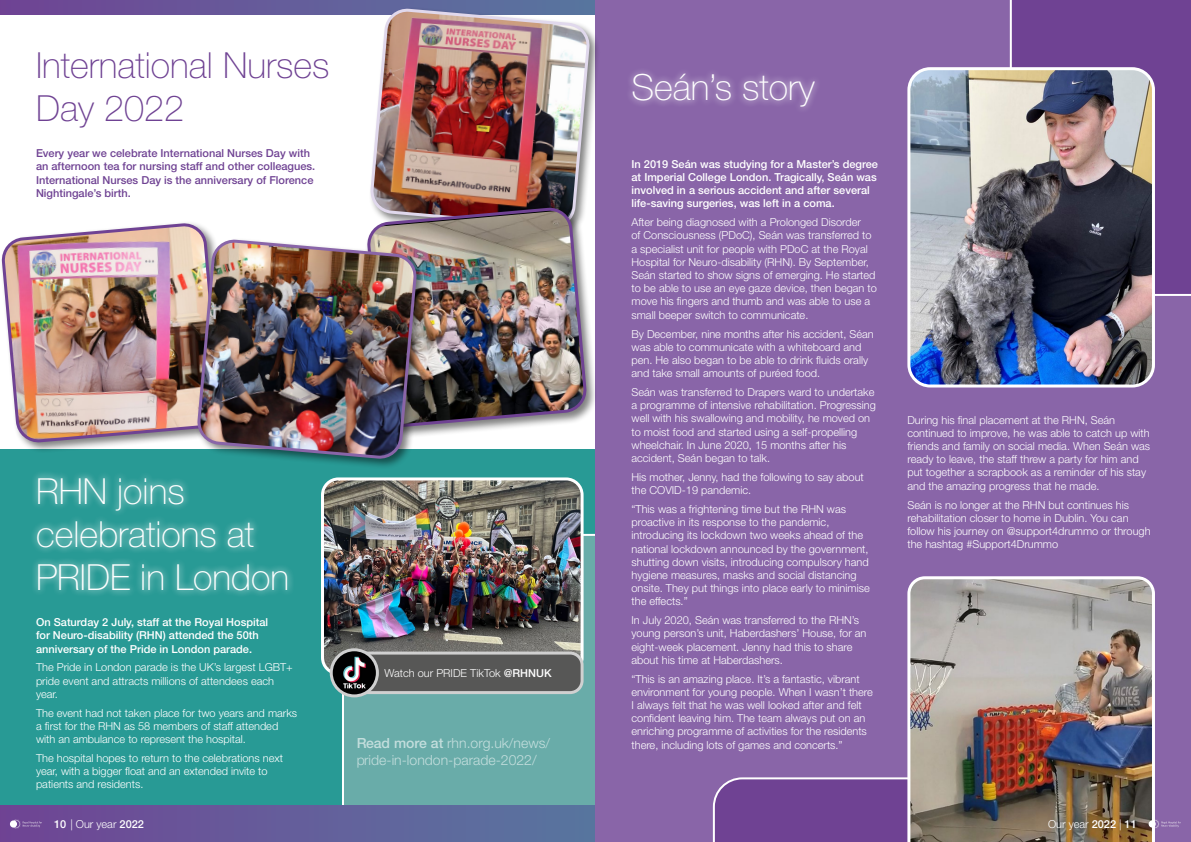
<style>
.page{position:relative;width:1191px;height:842px;background:#fff}
.page>*{position:absolute;margin:0;border:0;box-sizing:border-box;transform-origin:0 0}
.t1{font:100 36px/43.2px "Helvetica Neue LT Std";color:#fff}
.t2{font:100 36px/43.2px "Helvetica Neue LT Std";color:#6f4293}
.t3{font:300 14px/16.8px "Helvetica Neue LT Std";color:#fff}
.t4{font:300 11px/13.2px "Helvetica Neue LT Std";color:#fff}
.t5{font:500 11px/13.2px "Helvetica Neue LT Std";color:#fff}
.t6{font:500 11px/13.2px "Helvetica Neue LT Std";color:#6f4293}
.s1{font-weight:500}
</style>
<div class="page">
<div style="left:0;top:449px;width:595px;height:393px;background:#289a95"></div>
<div style="left:342px;top:534px;width:253px;height:272px;background:#69aca9"></div>
<svg style="left:0;top:806px;width:595px;height:36px;background:#635d9a"></svg>
<svg style="left:0;top:0;width:595px;height:14px;background:#655899"></svg>
<div style="left:595px;top:0;width:596px;height:842px;background:#8965a8"></div>
<div style="left:713px;top:777px;width:194px;height:65px;background:#6f4293"></div>
<img style="left:907px;top:576px;width:248px;height:266px">
<div style="left:1009px;top:0;width:182px;height:296px;background:#6f4293"></div>
<img style="left:911px;top:69px;width:242px;height:317px">
<div style="left:907px;top:67px;width:248px;height:320px;border:3px solid #fff;border-radius:21px"></div>
<svg style="left:1148px;top:819px;width:33px;height:10px"></svg>
<div style="left:625px;top:67px;width:197px;height:47px;background:#fff;opacity:.5"></div>
<div style="left:368px;top:6px;width:233px;height:233px;background:#000;opacity:.5"></div>
<img style="left:368px;top:7px;width:224px;height:198px">
<svg style="left:10px;top:819px;width:32px;height:10px"></svg>
<div style="left:30px;top:470px;width:265px;height:128px;background:#fff;opacity:.5"></div>
<img style="left:325px;top:481px;width:254px;height:193px">
<div style="left:321px;top:477px;width:262px;height:198px;border:3px solid #fff;border-radius:16px"></div>
<div style="left:353px;top:653px;width:229px;height:40px;background:#575756;border-radius:12px"></div>
<div style="left:351px;top:651px;width:232px;height:43px;border:3px solid #d0d0d0;border-radius:12px"></div>
<img style="left:331px;top:650px;width:46px;height:46px;border-radius:23px">
<div style="left:330px;top:648px;width:49px;height:49px;border:3px solid #d0d0d0;border-radius:50%"></div>
<div style="left:0;top:221px;width:232px;height:233px;background:#000;opacity:.5"></div>
<img style="left:2px;top:224px;width:218px;height:218px">
<div style="left:365px;top:205px;width:233px;height:233px;background:#000;opacity:.5"></div>
<img style="left:368px;top:208px;width:218px;height:218px">
<div style="left:195px;top:237px;width:233px;height:233px;background:#000;opacity:.5"></div>
<img style="left:195px;top:238px;width:224px;height:223px">
<h1 class="t2" style="left:36px;top:44px;width:295px">International Nurses<br>Day 2022</h1>
<p class="t6" style="left:36px;top:147px;width:281px">Every year we celebrate International Nurses Day with an afternoon tea for nursing staff and other colleagues.<br>International Nurses Day is the anniversary of Florence Nightingale’s birth.</p>
<h1 class="t1" style="left:36px;top:469px;width:255px">RHN joins celebrations at<br>PRIDE in London</h1>
<p class="t5" style="left:36px;top:615px;width:234px">On Saturday 2 July, staff at the Royal Hospital for Neuro-disability (RHN) attended the 50th anniversary of the Pride in London parade.</p>
<p class="t4" style="left:36px;top:661px;width:258px">The Pride in London parade is the UK’s largest LGBT+ pride event and attracts millions of attendees each year.</p>
<p class="t4" style="left:36px;top:706px;width:263px">The event had not taken place for two years and marks a first for the RHN as 58 members of staff attended with an ambulance to represent the hospital.</p>
<p class="t4" style="left:36px;top:751px;width:248px">The hospital hopes to return to the celebrations next year, with a bigger float and an extended invite to patients and residents.</p>
<p class="t4" style="left:54px;top:817px;width:91px"><span class="s1">10</span> | Our year <span class="s1">2022</span></p>
<p class="t4" style="left:384px;top:666px;width:168px">Watch our PRIDE TikTok <span class="s1">@RHNUK</span></p>
<p class="t3" style="left:356px;top:735px;width:195px"><span class="s1">Read more at</span> rhn.org.uk/news/ pride-in-london-parade-2022/</p>
<h1 class="t1" style="left:631px;top:65px;width:185px">Seán’s story</h1>
<p class="t5" style="left:631px;top:157px;width:248px">In 2019 Seán was studying for a Master’s degree at Imperial College London. Tragically, Seán was involved in a serious accident and after several life-saving surgeries, was left in a coma.</p>
<p class="t4" style="left:631px;top:215px;width:247px">After being diagnosed with a Prolonged Disorder<br>of Consciousness (PDoC), Seán was transferred to a specialist unit for people with PDoC at the Royal Hospital for Neuro-disability (RHN). By September, Seán started to show signs of emerging. He started to be able to use an eye gaze device, then began to move his fingers and thumb and was able to use a small beeper switch to communicate.</p>
<p class="t4" style="left:631px;top:327px;width:244px">By December, nine months after his accident, Séan was able to communicate with a whiteboard and pen. He also began to be able to drink fluids orally and take small amounts of puréed food.</p>
<p class="t4" style="left:631px;top:385px;width:246px">Seán was transferred to Drapers ward to undertake a programme of intensive rehabilitation. Progressing well with his swallowing and mobility, he moved on to moist food and started using a self-propelling wheelchair. In June 2020, 15 months after his accident, Seán began to talk.</p>
<p class="t4" style="left:631px;top:470px;width:234px">His mother, Jenny, had the following to say about the COVID-19 pandemic.</p>
<p class="t4" style="left:631px;top:502px;width:240px">“This was a frightening time but the RHN was proactive in its response to the pandemic, introducing its lockdown two weeks ahead of the national lockdown announced by the government, shutting down visits, introducing compulsory hand hygiene measures, masks and social distancing onsite. They put things into place early to minimise the effects.”</p>
<p class="t4" style="left:631px;top:613px;width:236px">In July 2020, Seán was transferred to the RHN’s young person’s unit, Haberdashers’ House, for an eight-week placement. Jenny had this to share about his time at Haberdashers.</p>
<p class="t4" style="left:631px;top:672px;width:243px">“This is an amazing place. It’s a fantastic, vibrant environment for young people. When I wasn’t there I always felt that he was well looked after and felt confident leaving him. The team always put on an enriching programme of activities for the residents there, including lots of games and concerts.”</p>
<p class="t4" style="left:907px;top:413px;width:244px">During his final placement at the RHN, Seán continued to improve, he was able to catch up with friends and family on social media. When Seán was ready to leave, the staff threw a party for him and put together a scrapbook as a reminder of his stay and the amazing progress that he made.</p>
<p class="t4" style="left:907px;top:498px;width:245px">Seán is no longer at the RHN but continues his rehabilitation closer to home in Dublin. You can follow his journey on @support4drummo or through the hashtag #Support4Drummo</p>
<p class="t4" style="left:1048px;top:817px;width:90px">Our year <span class="s1">2022</span> | <span class="s1">11</span></p>
</div>
